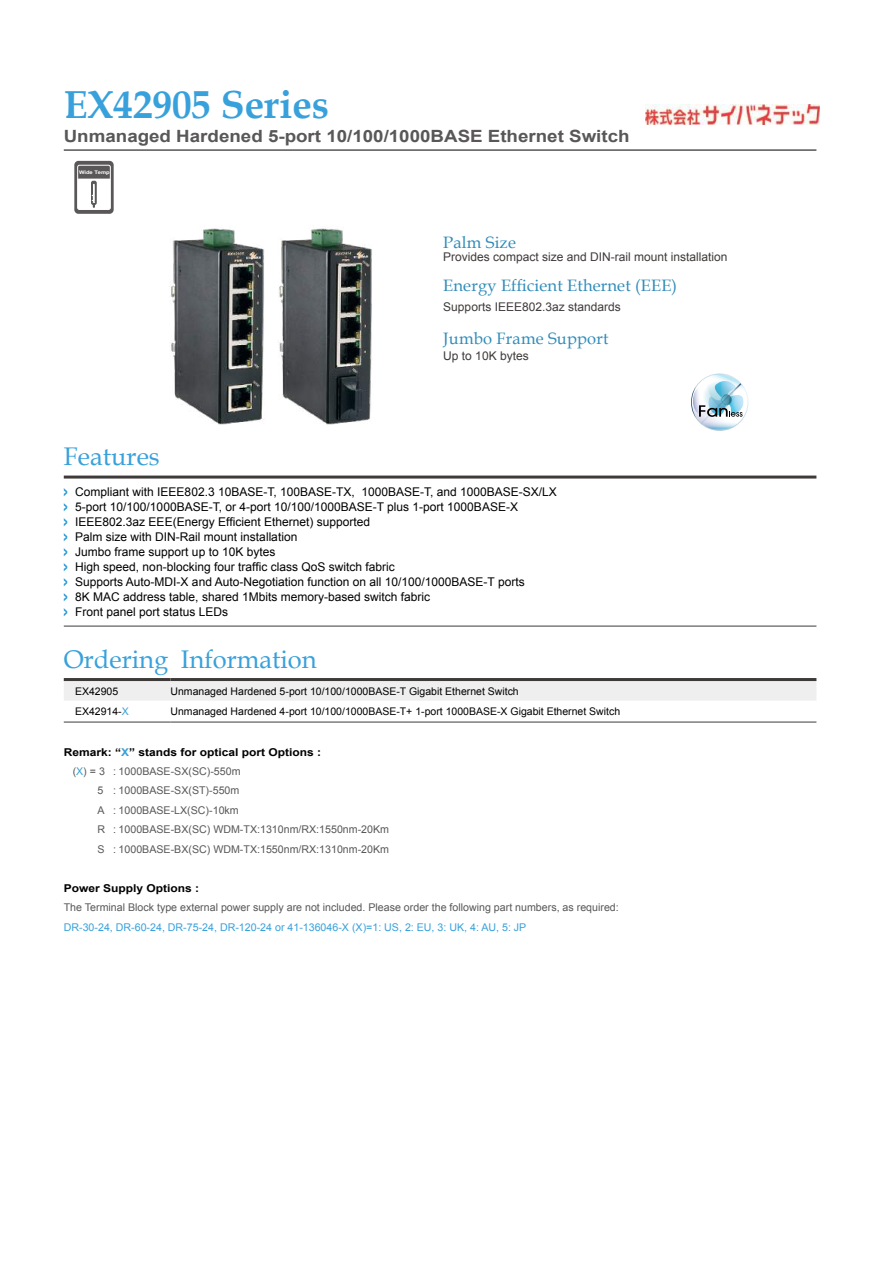
<style>
.page{position:relative;width:893px;height:1263px;background:#fff}
.page>*{position:absolute;margin:0;border:0;box-sizing:border-box;transform-origin:0 0}
.t1{font:700 39px "Book Antiqua";color:#38a1db}
.t2{font:25.5px "Book Antiqua";color:#38a1db}
.t3{font:700 16.8px "Arial";color:#595757;scale:1.11 1}
.t4{font:16.5px "Book Antiqua";letter-spacing:.01em;color:#318cb9}
.t5{font:12px/15px "Arial";color:#000}
.t6{font:12px "Arial";color:#3e3a39}
.t7{font:700 10.8px "Arial";color:#000;scale:1.11 1}
.t8{font:10.65px/19.6px "Arial";color:#595757}
.t9{font:10.65px "Arial";color:#38a1db}
.t10{font:10.5px "Arial";color:#000}
.t11{font:700 4.95px "Arial";color:#fff;scale:1.18 1}
.s1{color:#38a1db}
</style>
<div class="page">
<hr style="left:64px;top:150px;width:752px;height:1px;background:#000">
<hr style="left:64px;top:626px;width:752px;height:1px;background:#3e3a39">
<hr style="left:64px;top:476px;width:752px;height:3px;background:#3e3a39">
<svg style="left:64px;top:488px;width:3px;height:8px"></svg>
<svg style="left:64px;top:503px;width:3px;height:8px"></svg>
<svg style="left:64px;top:518px;width:3px;height:8px"></svg>
<svg style="left:64px;top:533px;width:3px;height:8px"></svg>
<svg style="left:64px;top:548px;width:3px;height:8px"></svg>
<svg style="left:64px;top:563px;width:3px;height:8px"></svg>
<svg style="left:64px;top:578px;width:3px;height:8px"></svg>
<svg style="left:64px;top:593px;width:3px;height:8px"></svg>
<svg style="left:64px;top:608px;width:3px;height:8px"></svg>
<svg style="left:64px;top:681px;width:752px;height:41px"></svg>
<hr style="left:64px;top:678px;width:107px;height:3px;background:#3e3a39">
<hr style="left:171px;top:678px;width:645px;height:3px;background:#3e3a39">
<hr style="left:64px;top:722px;width:107px;height:1px;background:#3e3a39">
<hr style="left:171px;top:722px;width:645px;height:1px;background:#3e3a39">
<svg style="left:691px;top:373px;width:57px;height:58px"></svg>
<div style="left:74px;top:161px;width:40px;height:53px;background:#595757;border-radius:4px"></div>
<div style="left:77px;top:165px;width:34px;height:45px;border:1px solid #fff;border-radius:2px"></div>
<svg style="left:78px;top:179px;width:32px;height:30px"></svg>
<img style="left:169px;top:228px;width:203px;height:197px">
<img style="left:645px;top:105px;width:175px;height:19px">
<h1 class="t1" style="left:64px;top:78px;width:267px">EX42905 Series</h1>
<h3 class="t3" style="left:64px;top:125px;width:511px">Unmanaged Hardened 5-port 10/100/1000BASE Ethernet Switch</h3>
<p class="t11" style="left:79px;top:169px;width:28px">Wide Temp</p>
<h3 class="t4" style="left:443px;top:230px;width:74px">Palm Size</h3>
<p class="t6" style="left:443px;top:249px;width:286px">Provides compact size and DIN-rail mount installation</p>
<h3 class="t4" style="left:443px;top:274px;width:235px">Energy Efficient Ethernet (EEE)</h3>
<p class="t6" style="left:443px;top:299px;width:179px">Supports IEEE802.3az standards</p>
<h3 class="t4" style="left:443px;top:327px;width:167px">Jumbo Frame Support</h3>
<p class="t6" style="left:443px;top:348px;width:87px">Up to 10K bytes</p>
<h2 class="t2" style="left:64px;top:439px;width:97px">Features</h2>
<p class="t5" style="left:75px;top:484px;width:483px">Compliant with IEEE802.3 10BASE-T, 100BASE-TX, 1000BASE-T, and 1000BASE-SX/LX 5-port 10/100/1000BASE-T, or 4-port 10/100/1000BASE-T plus 1-port 1000BASE-X IEEE802.3az EEE(Energy Efficient Ethernet) supported<br>Palm size with DIN-Rail mount installation<br>Jumbo frame support up to 10K bytes<br>High speed, non-blocking four traffic class QoS switch fabric<br>Supports Auto-MDI-X and Auto-Negotiation function on all 10/100/1000BASE-T ports<br>8K MAC address table, shared 1Mbits memory-based switch fabric<br>Front panel port status LEDs</p>
<h2 class="t2" style="left:64px;top:641px;width:254px">Ordering Information</h2>
<p class="t10" style="left:75px;top:684px;width:45px">EX42905</p>
<p class="t10" style="left:171px;top:684px;width:350px">Unmanaged Hardened 5-port 10/100/1000BASE-T Gigabit Ethernet Switch</p>
<p class="t10" style="left:75px;top:704px;width:55px">EX42914-<span class="s1">X</span></p>
<p class="t10" style="left:171px;top:704px;width:451px">Unmanaged Hardened 4-port 10/100/1000BASE-T+ 1-port 1000BASE-X Gigabit Ethernet Switch</p>
<p class="t7" style="left:64px;top:745px;width:233px">Remark: “<span class="s1">X</span>” stands for optical port Options :</p>
<p class="t8" style="left:97px;top:761px;width:293px;text-indent:-25px">(<span class="s1">X</span>) = 3 : 1000BASE-SX(SC)-550m<br>5 : 1000BASE-SX(ST)-550m<br>A : 1000BASE-LX(SC)-10km<br>R : 1000BASE-BX(SC) WDM-TX:1310nm/RX:1550nm-20Km S : 1000BASE-BX(SC) WDM-TX:1550nm/RX:1310nm-20Km</p>
<p class="t7" style="left:64px;top:881px;width:123px">Power Supply Options :</p>
<p class="t8" style="left:64px;top:898px;width:557px">The Terminal Block type external power supply are not included. Please order the following part numbers, as required:</p>
<p class="t9" style="left:64px;top:920px;width:464px">DR-30-24, DR-60-24, DR-75-24, DR-120-24 or 41-136046-X (X)=1: US, 2: EU, 3: UK, 4: AU, 5: JP</p>
</div>
